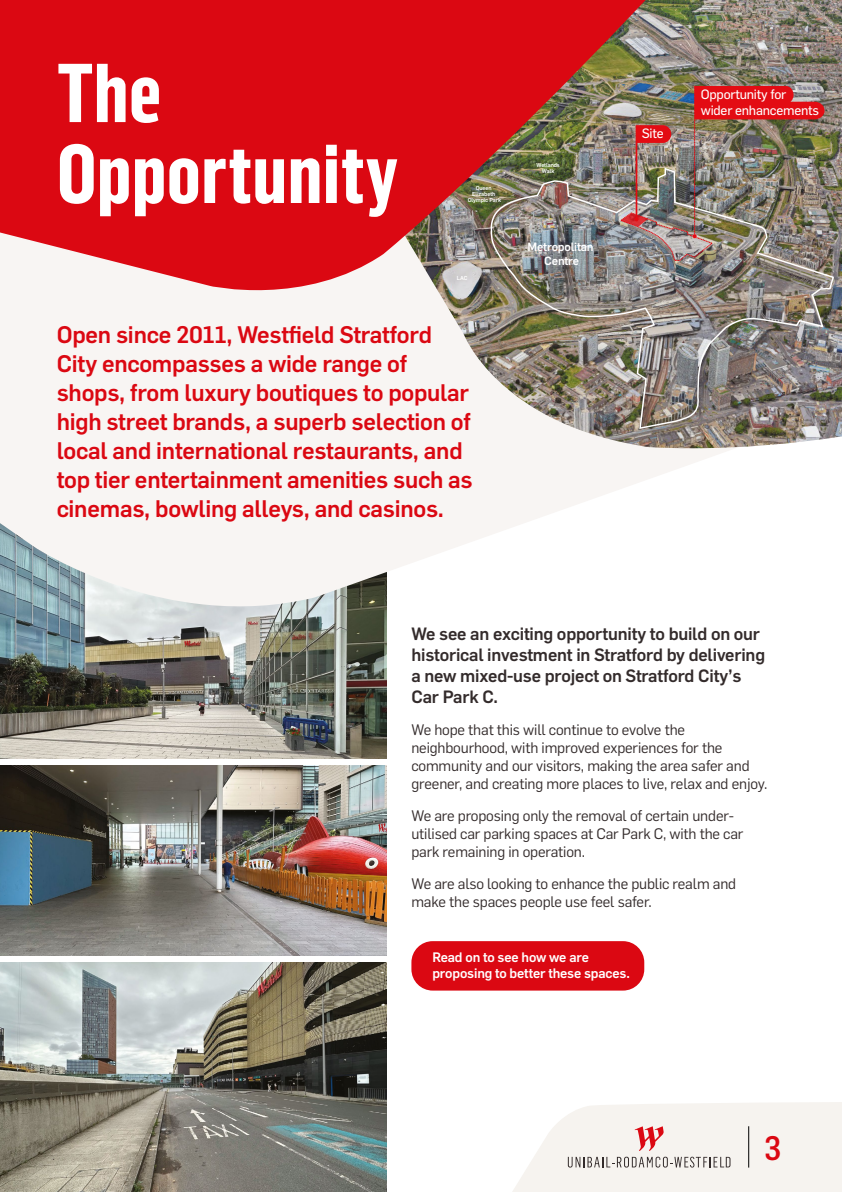
<style>
.page{position:relative;width:842px;height:1192px;background:#fff}
.page>*{position:absolute;margin:0;border:0;box-sizing:border-box;transform-origin:0 0}
.t1{font:700 81.75px/80.9px "Flama Cond";color:#fff}
.t2{font:500 33.25px "Flama Semicond";color:#db0812}
.t3{font:500 23.5px/28.9px "Flama";letter-spacing:-.01em;color:#db0812}
.t4{font:500 17.5px/21px "Flama";letter-spacing:-.01em;color:#332b2b}
.t5{font:15px/18px "Flama";letter-spacing:-.01em;color:#332b2b}
.t6{font:500 13.5px/16.2px "Flama";letter-spacing:-.01em;color:#fff}
.t7{font:13.3px/15.9px "Flama Basic";letter-spacing:-.015em;color:#fff}
.t8{font:500 11.75px/14.1px "Flama";letter-spacing:-.015em;color:#fff;text-align:center}
.t9{font:500 5.65px/6.1px "Flama";letter-spacing:-.015em;color:#fff;text-align:center}
</style>
<div class="page">
<img style="left:0;top:765px;width:387px;height:190px">
<img style="left:0;top:962px;width:387px;height:230px">
<img style="left:0;top:634px;width:387px;height:124px">
<div style="left:411px;top:941px;width:233px;height:50px;background:#db0812;border-radius:21px"></div>
<svg style="left:0;top:307px;width:695px;height:327px;fill:#f8f5f3"></svg>
<div style="left:135px;top:307px;width:599px;height:155px;background:#f8f5f3"></div>
<img style="left:262px;top:0;width:580px;height:448px">
<img style="left:491px;top:167px;width:344px;height:263px">
<img style="left:687px;top:86px;width:137px;height:175px">
<img style="left:0;top:0;width:687px;height:307px">
<svg style="left:512px;top:1102px;width:330px;height:90px"></svg>
<hr style="left:748px;top:1126px;width:1px;height:42px;background:#000">
<h1 class="t1" style="left:57px;top:50px;width:342px">The<br>Opportunity</h1>
<p class="t9" style="left:468px;top:184px;width:35px">Queen<br>Elizabeth<br>Olympic Park</p>
<p class="t9" style="left:457px;top:275px;width:12px">LAC</p>
<p class="t3" style="left:57px;top:319px;width:418px">Open since 2011, Westfield Stratford City encompasses a wide range of shops, from luxury boutiques to popular high street brands, a superb selection of local and international restaurants, and top tier entertainment amenities such as cinemas, bowling alleys, and casinos.</p>
<p class="t9" style="left:536px;top:162px;width:25px">Wetlands<br>Walk</p>
<p class="t8" style="left:527px;top:239px;width:68px">Metropolitan<br>Centre</p>
<p class="t7" style="left:642px;top:125px;width:23px">Site</p>
<p class="t7" style="left:701px;top:86px;width:120px">Opportunity for wider enhancements</p>
<p class="t4" style="left:411px;top:622px;width:355px">We see an exciting opportunity to build on our historical investment in Stratford by delivering a new mixed-use project on Stratford City’s Car Park C.</p>
<p class="t5" style="left:411px;top:720px;width:358px">We hope that this will continue to evolve the neighbourhood, with improved experiences for the community and our visitors, making the area safer and greener, and creating more places to live, relax and enjoy.</p>
<p class="t5" style="left:411px;top:806px;width:334px">We are proposing only the removal of certain under&shy;utilised car parking spaces at Car Park C, with the car park remaining in operation.</p>
<p class="t5" style="left:411px;top:874px;width:326px">We are also looking to enhance the public realm and make the spaces people use feel safer.</p>
<p class="t6" style="left:432px;top:948px;width:199px">Read on to see how we are proposing to better these spaces.</p>
<h2 class="t2" style="left:764px;top:1127px;width:19px">3</h2>
</div>
